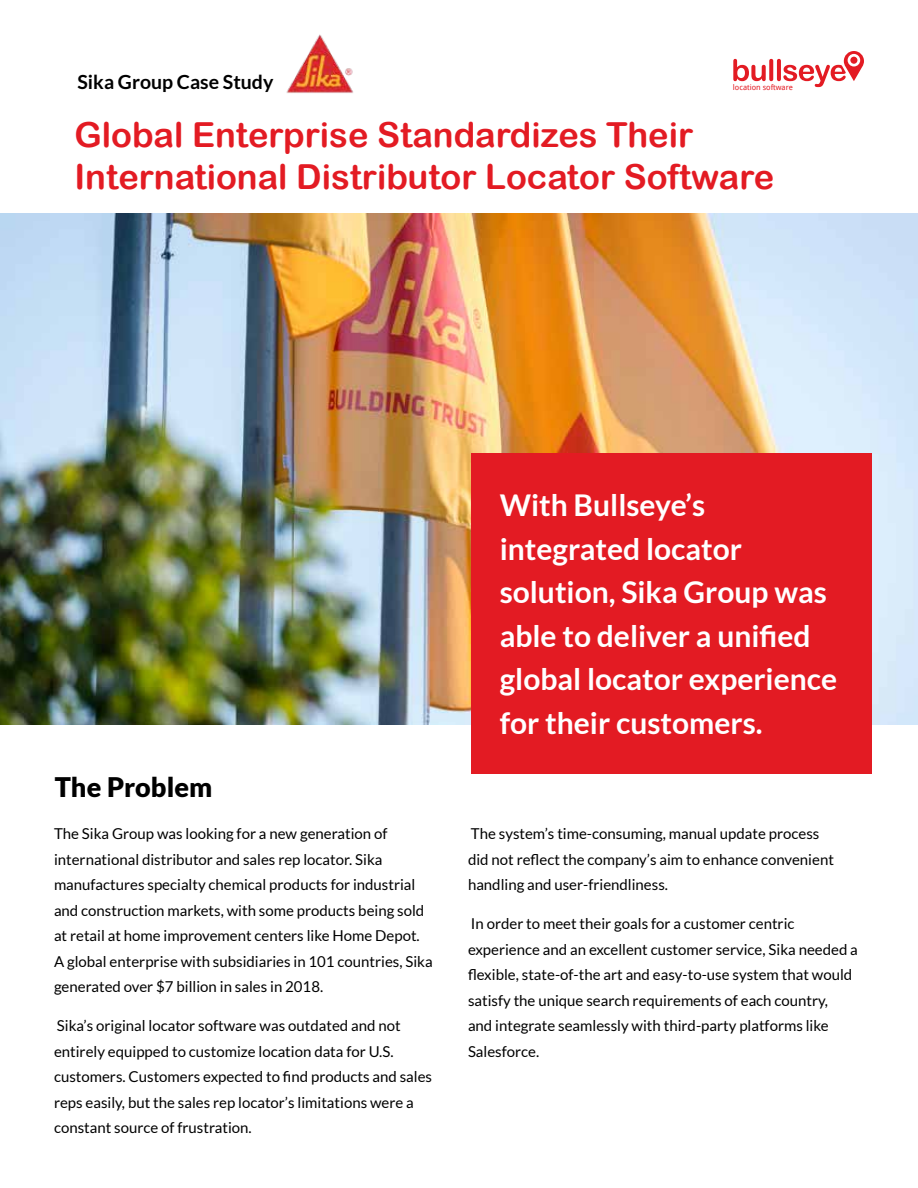
<style>
.page{position:relative;width:918px;height:1188px;background:#fff}
.page>*{position:absolute;margin:0;border:0;box-sizing:border-box;transform-origin:0 0}
.t1{font:34.5px/41.4px "Arial Rounded MT Bold";color:#e31b23}
.t2{font:700 30px/43.5px "Lato";color:#fff}
.t3{font:900 27px "Lato";letter-spacing:.005em;color:#000}
.t4{font:700 19.5px "Lato";color:#000}
.t5{font:15px/25.5px "Lato";color:#000}
.t6{font:7.8px "Droid Sans";color:#e31b23}
</style>
<div class="page">
<img style="left:0;top:214px;width:918px;height:511px">
<div style="left:471px;top:454px;width:401px;height:320px;background:#e31b23"></div>
<svg style="left:733px;top:51px;width:131px;height:36px"></svg>
<img style="left:286px;top:34px;width:67px;height:59px">
<h3 class="t4" style="left:78px;top:71px;width:197px">Sika Group Case Study</h3>
<p class="t6" style="left:733px;top:82px;width:61px">location software</p>
<h1 class="t1" style="left:75px;top:114px;width:701px">Global Enterprise Standardizes Their<br>International Distributor Locator Software</h1>
<h3 class="t3" style="left:55px;top:772px;width:159px">The Problem</h3>
<p class="t5" style="left:54px;top:821px;width:380px">The Sika Group was looking for a new generation of international distributor and sales rep locator. Sika manufactures specialty chemical products for industrial and construction markets, with some products being sold at retail at home improvement centers like Home Depot.<br>A global enterprise with subsidiaries in 101 countries, Sika generated over $7 billion in sales in 2018.</p>
<p class="t5" style="left:54px;top:1013px;width:380px">Sika’s original locator software was outdated and not entirely equipped to customize location data for U.S. customers. Customers expected to find products and sales reps easily, but the sales rep locator’s limitations were a constant source of frustration.</p>
<h2 class="t2" style="left:500px;top:483px;width:339px">With Bullseye’s integrated locator solution, Sika Group was able to deliver a unified global locator experience for their customers.</h2>
<p class="t5" style="left:468px;top:821px;width:367px">The system’s time-consuming, manual update process did not reflect the company’s aim to enhance convenient handling and user-friendliness.</p>
<p class="t5" style="left:468px;top:911px;width:391px">In order to meet their goals for a customer centric experience and an excellent customer service, Sika needed a flexible, state-of-the art and easy-to-use system that would satisfy the unique search requirements of each country,<br>and integrate seamlessly with third-party platforms like Salesforce.</p>
</div>
